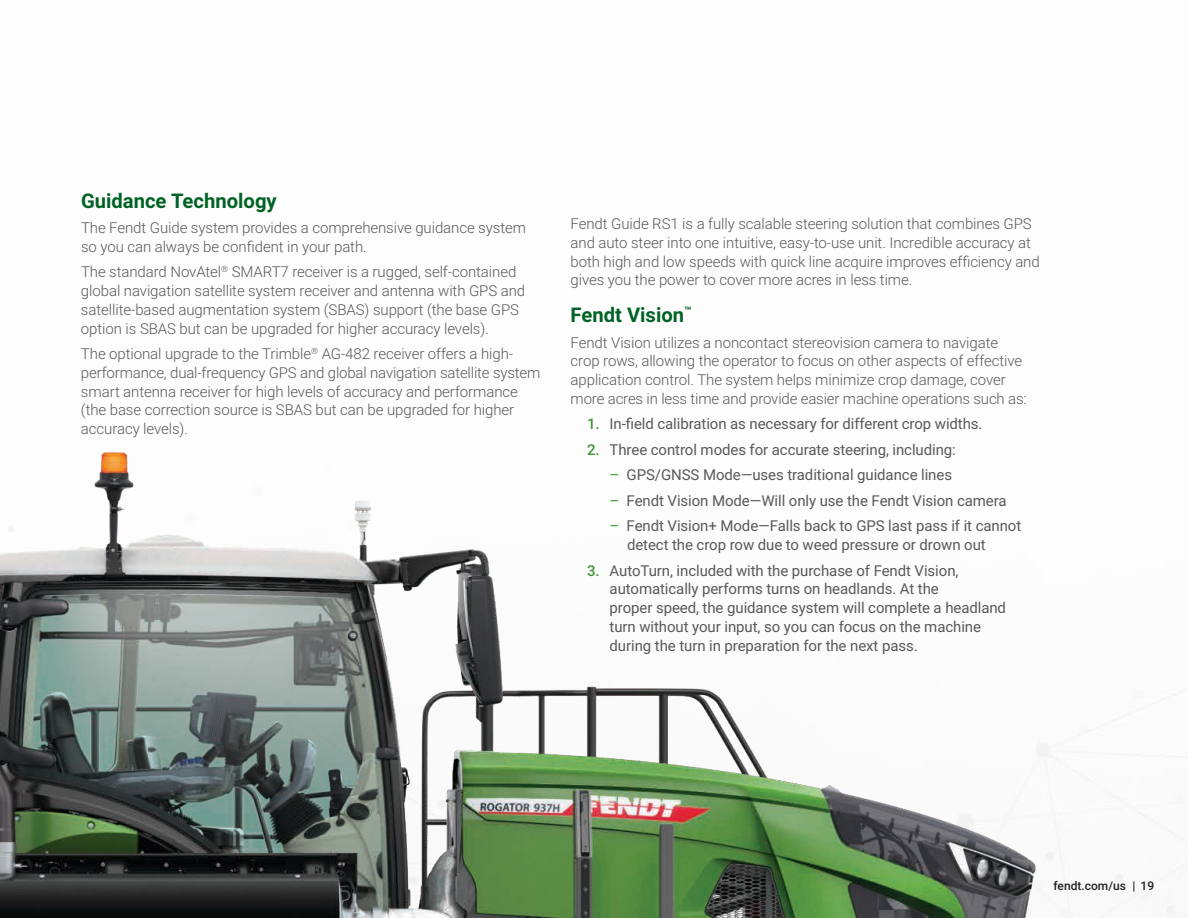
<style>
.page{position:relative;width:1188px;height:918px;background:#fff}
.page>*{position:absolute;margin:0;border:0;box-sizing:border-box;transform-origin:0 0}
.t1{font:700 20.25px "Roboto";color:#006325}
.t2{font:300 15px/18.8px "Roboto";letter-spacing:-.005em;color:#58595b}
.t3{font:15px/18.8px "Roboto";letter-spacing:-.005em;color:#58595b}
.t4{font:500 12px "Roboto";color:#231f20}
.s1{font-weight:500;color:#439539}
.s2{color:#439539}
</style>
<div class="page">
<img style="left:0;top:452px;width:1090px;height:466px">
<h1 class="t1" style="left:81px;top:186px;width:197px">Guidance Technology</h1>
<p class="t2" style="left:81px;top:218px;width:447px">The Fendt Guide system provides a comprehensive guidance system so you can always be confident in your path.</p>
<p class="t2" style="left:81px;top:262px;width:446px">The standard NovAtel<sup>®</sup> SMART7 receiver is a rugged, self-contained global navigation satellite system receiver and antenna with GPS and satellite-based augmentation system (SBAS) support (the base GPS option is SBAS but can be upgraded for higher accuracy levels).</p>
<p class="t2" style="left:81px;top:344px;width:461px">The optional upgrade to the Trimble<sup>®</sup> AG-482 receiver offers a high&shy;performance, dual-frequency GPS and global navigation satellite system smart antenna receiver for high levels of accuracy and performance (the base correction source is SBAS but can be upgraded for higher accuracy levels).</p>
<p class="t2" style="left:571px;top:214px;width:471px">Fendt Guide RS1 is a fully scalable steering solution that combines GPS and auto steer into one intuitive, easy-to-use unit. Incredible accuracy at both high and low speeds with quick line acquire improves efficiency and gives you the power to cover more acres in less time.</p>
<h1 class="t1" style="left:571px;top:301px;width:123px">Fendt Vision<sup>™</sup></h1>
<p class="t2" style="left:571px;top:332px;width:458px">Fendt Vision utilizes a noncontact stereovision camera to navigate crop rows, allowing the operator to focus on other aspects of effective application control. The system helps minimize crop damage, cover more acres in less time and provide easier machine operations such as:</p>
<p class="t3" style="left:587px;top:414px;width:397px"><span class="s1">1.</span> In-field calibration as necessary for different crop widths.</p>
<p class="t3" style="left:587px;top:440px;width:370px"><span class="s1">2.</span> Three control modes for accurate steering, including:</p>
<p class="t3" style="left:610px;top:465px;width:344px"><span class="s2">–</span> GPS/GNSS Mode—uses traditional guidance lines</p>
<p class="t3" style="left:610px;top:491px;width:399px"><span class="s2">–</span> Fendt Vision Mode—Will only use the Fendt Vision camera</p>
<p class="t3" style="left:627px;top:516px;width:396px;text-indent:-17px"><span class="s2">–</span> Fendt Vision+ Mode—Falls back to GPS last pass if it cannot detect the crop row due to weed pressure or drown out</p>
<p class="t3" style="left:610px;top:560px;width:398px;text-indent:-23px"><span class="s1">3.</span> AutoTurn, included with the purchase of Fendt Vision, automatically performs turns on headlands. At the<br>proper speed, the guidance system will complete a headland turn without your input, so you can focus on the machine during the turn in preparation for the next pass.</p>
<p class="t4" style="left:1054px;top:878px;width:102px">fendt.com/us | 19</p>
</div>
